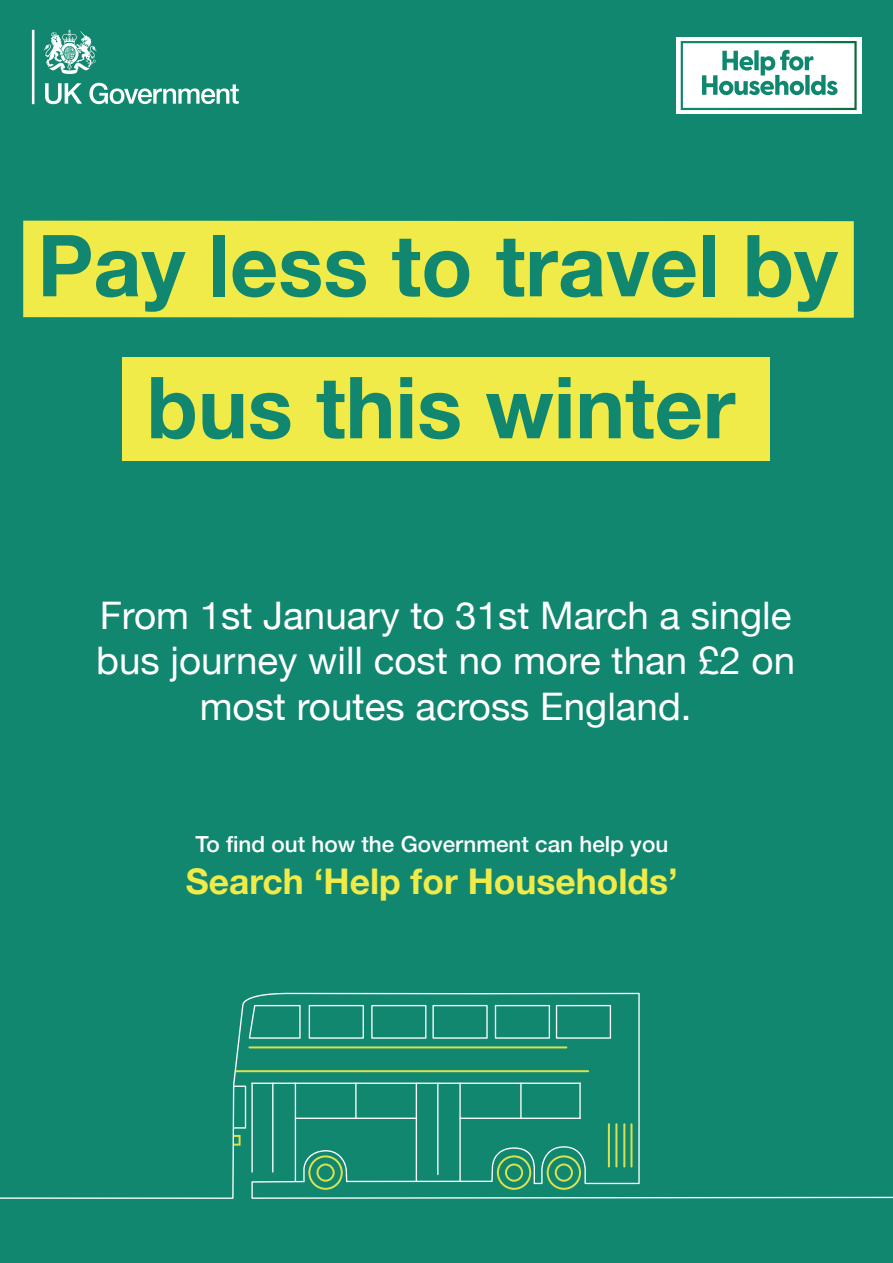
<style>
.page{position:relative;width:893px;height:1263px;background:#118770}
.page>*{position:absolute;margin:0;border:0;box-sizing:border-box;transform-origin:0 0}
.t1{font:700 85.65px/141.9px "Helvetica Neue";color:#118770;text-align:center}
.t2{font:37.95px/45.6px "Helvetica Neue";color:#fff;text-align:center}
.t3{font:700 35.4px "Helvetica Neue";color:#f0eb48}
.t4{font:500 22.2px "Helvetica Neue";color:#fff}
</style>
<div class="page">
<svg style="left:676px;top:37px;width:185px;height:77px;background:#fbfdfc"></svg>
<svg style="left:681px;top:41px;width:176px;height:69px"></svg>
<img style="left:31px;top:29px;width:208px;height:75px">
<div style="left:23px;top:221px;width:831px;height:97px;background:#f0eb48"></div>
<div style="left:122px;top:357px;width:647px;height:104px;background:#f0eb48"></div>
<svg style="left:0;top:992px;width:893px;height:207px"></svg>
<hr style="left:248px;top:1046px;width:319px;height:2px;background:#dae14e">
<hr style="left:416px;top:1082px;width:1px;height:100px;background:#fff">
<hr style="left:437px;top:1082px;width:1px;height:93px;background:#fff">
<hr style="left:459px;top:1082px;width:2px;height:100px;background:#fff">
<hr style="left:295px;top:1082px;width:1px;height:100px;background:#fff">
<hr style="left:272px;top:1082px;width:1px;height:90px;background:#fff">
<hr style="left:251px;top:1082px;width:2px;height:90px;background:#fff">
<hr style="left:295px;top:1117px;width:122px;height:2px;background:#fff">
<hr style="left:251px;top:1082px;width:330px;height:2px;background:#fff">
<hr style="left:459px;top:1117px;width:122px;height:2px;background:#fff">
<hr style="left:579px;top:1082px;width:2px;height:37px;background:#fff">
<hr style="left:355px;top:1082px;width:2px;height:37px;background:#fff">
<hr style="left:520px;top:1082px;width:2px;height:37px;background:#fff">
<svg style="left:233px;top:1085px;width:13px;height:43px"></svg>
<svg style="left:249px;top:1005px;width:52px;height:34px"></svg>
<svg style="left:309px;top:1005px;width:55px;height:34px"></svg>
<svg style="left:371px;top:1005px;width:55px;height:34px"></svg>
<svg style="left:432px;top:1005px;width:56px;height:34px"></svg>
<svg style="left:495px;top:1005px;width:55px;height:34px"></svg>
<svg style="left:556px;top:1005px;width:55px;height:34px"></svg>
<hr style="left:608px;top:1123px;width:2px;height:44px;background:#dae14e">
<hr style="left:615px;top:1123px;width:2px;height:44px;background:#dae14e">
<hr style="left:623px;top:1123px;width:2px;height:44px;background:#dae14e">
<hr style="left:630px;top:1123px;width:2px;height:44px;background:#dae14e">
<svg style="left:308px;top:1155px;width:35px;height:35px"></svg>
<svg style="left:497px;top:1155px;width:34px;height:35px"></svg>
<svg style="left:547px;top:1155px;width:34px;height:35px"></svg>
<h1 class="t1" style="left:37px;top:197px;width:802px">Pay less to travel by bus this winter</h1>
<p class="t2" style="left:96px;top:595px;width:700px">From 1st January to 31st March a single bus journey will cost no more than £2 on most routes across England.</p>
<p class="t4" style="left:196px;top:826px;width:474px">To find out how the Government can help you</p>
<p class="t3" style="left:186px;top:854px;width:494px">Search ‘Help for Households’</p>
</div>
